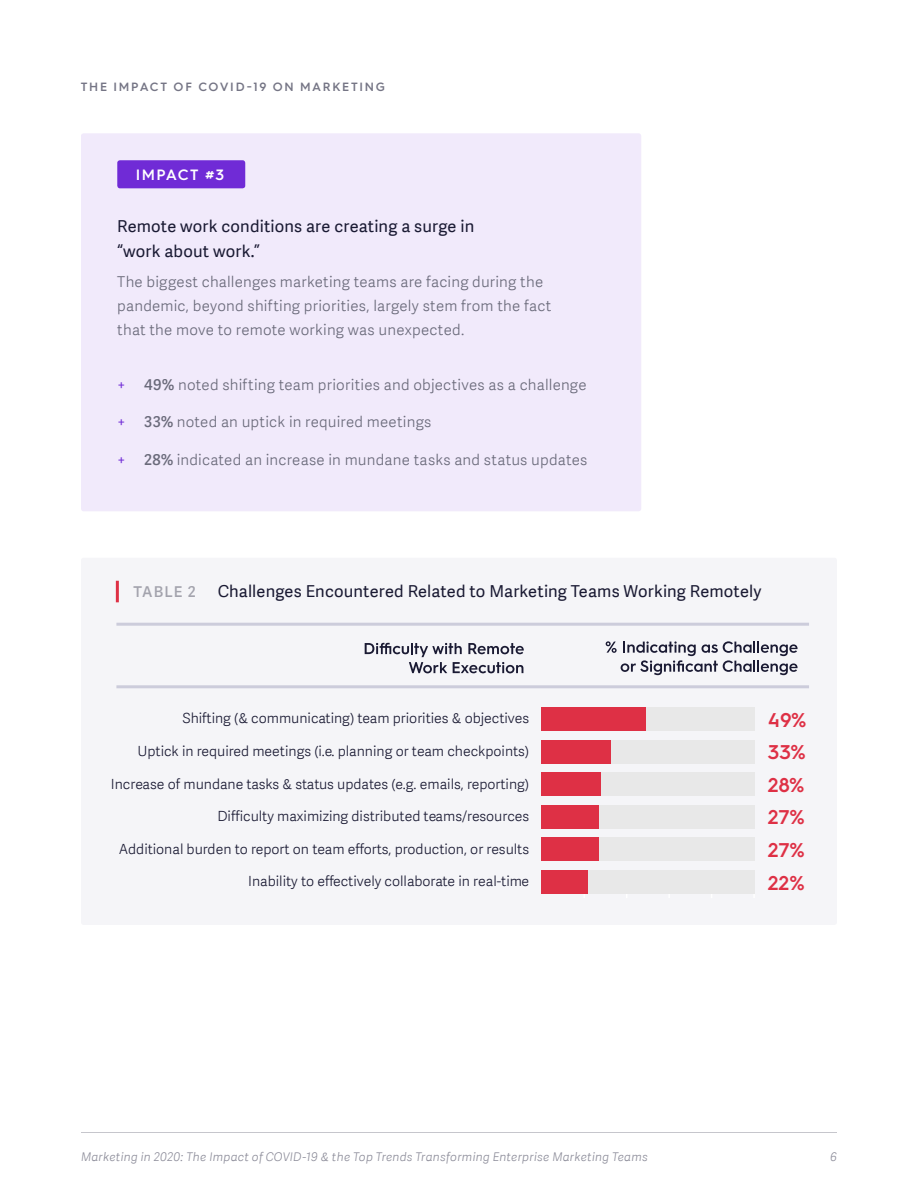
<style>
.page{position:relative;width:918px;height:1188px;background:#fff}
.page>*{position:absolute;margin:0;border:0;box-sizing:border-box;transform-origin:0 0}
.t1{font:600 19.95px/32.5px "Hurme Geometric Sans 3";color:#de3045;text-align:justify}
.t2{font:16.5px/25.5px "Adelle Sans";letter-spacing:.01em;color:#1a1a33}
.t3{font:300 15px/24px "Adelle Sans";letter-spacing:.015em;color:#6a6a7a}
.t4{font:600 15px "Hurme Geometric Sans 3";letter-spacing:.085em;color:#fff}
.t5{font:600 15px "Adelle Sans";letter-spacing:.07em;color:#a3a3ad}
.t6{font:300 14.1px "Adelle Sans";color:#1a1a33}
.t7{font:italic 300 12px "Adelle Sans";letter-spacing:.02em;color:#8c8c99}
.t8{font:600 12px "Hurme Geometric Sans 3";letter-spacing:.14em;color:#757585}
.s1{color:#702bd6}
.s2{font-weight:600}
</style>
<div class="page">
<div style="left:81px;top:558px;width:756px;height:367px;background:#f5f5f8;border-radius:3px"></div>
<div style="left:81px;top:133px;width:560px;height:378px;background:#f1eafb;border-radius:3px"></div>
<div style="left:117px;top:160px;width:128px;height:28px;background:#702bd6;border-radius:3px"></div>
<div style="left:541px;top:707px;width:105px;height:24px;background:#de3045"></div>
<div style="left:541px;top:740px;width:70px;height:23px;background:#de3045"></div>
<div style="left:541px;top:773px;width:60px;height:23px;background:#de3045"></div>
<div style="left:541px;top:805px;width:58px;height:23px;background:#de3045"></div>
<div style="left:541px;top:838px;width:58px;height:23px;background:#de3045"></div>
<div style="left:541px;top:870px;width:47px;height:24px;background:#de3045"></div>
<div style="left:646px;top:707px;width:109px;height:24px;background:#e8e8e8"></div>
<div style="left:611px;top:740px;width:144px;height:23px;background:#e8e8e8"></div>
<div style="left:601px;top:773px;width:154px;height:23px;background:#e8e8e8"></div>
<div style="left:599px;top:805px;width:156px;height:23px;background:#e8e8e8"></div>
<div style="left:599px;top:838px;width:156px;height:23px;background:#e8e8e8"></div>
<div style="left:588px;top:870px;width:167px;height:24px;background:#e8e8e8"></div>
<svg style="left:365px;top:643px;width:159px;height:30px"></svg>
<svg style="left:606px;top:641px;width:192px;height:34px"></svg>
<hr style="left:116px;top:685px;width:693px;height:3px;background:#ccccdb">
<hr style="left:116px;top:623px;width:693px;height:3px;background:#ccccdb">
<hr style="left:116px;top:581px;width:3px;height:21px;background:#de3045">
<hr style="left:81px;top:1132px;width:756px;height:1px;background:#c6c6cc">
<p class="t8" style="left:81px;top:78px;width:306px">THE IMPACT OF COVID-19 ON MARKETING</p>
<p class="t4" style="left:136px;top:164px;width:90px">IMPACT #3</p>
<p class="t2" style="left:117px;top:213px;width:359px">Remote work conditions are creating a surge in “work about work.”</p>
<p class="t3" style="left:117px;top:270px;width:436px">The biggest challenges marketing teams are facing during the pandemic, beyond shifting priorities, largely stem from the fact that the move to remote working was unexpected.</p>
<p class="t3" style="left:117px;top:373px;width:471px"><span class="s1">+</span> <span class="s2">49%</span> noted shifting team priorities and objectives as a challenge</p>
<p class="t3" style="left:117px;top:410px;width:316px"><span class="s1">+</span> <span class="s2">33%</span> noted an uptick in required meetings</p>
<p class="t3" style="left:117px;top:448px;width:472px"><span class="s1">+</span> <span class="s2">28%</span> indicated an increase in mundane tasks and status updates</p>
<p class="t5" style="left:134px;top:583px;width:64px">TABLE 2</p>
<p class="t2" style="left:218px;top:578px;width:545px">Challenges Encountered Related to Marketing Teams Working Remotely</p>
<p class="t6" style="left:182px;top:710px;width:348px">Shifting (&amp; communicating) team priorities &amp; objectives</p>
<p class="t6" style="left:137px;top:743px;width:393px">Uptick in required meetings (i.e. planning or team checkpoints)</p>
<p class="t6" style="left:111px;top:776px;width:420px">Increase of mundane tasks &amp; status updates (e.g. emails, reporting)</p>
<p class="t6" style="left:217px;top:808px;width:313px">Difficulty maximizing distributed teams/resources</p>
<p class="t6" style="left:119px;top:841px;width:412px">Additional burden to report on team efforts, production, or results</p>
<p class="t6" style="left:248px;top:874px;width:282px">Inability to effectively collaborate in real-time</p>
<h1 class="t1" style="left:768px;top:702px;width:40px">49% 33% 28% 27% 27% 22%</h1>
<p class="t7" style="left:81px;top:1150px;width:568px">Marketing in 2020: The Impact of COVID-19 &amp; the Top Trends Transforming Enterprise Marketing Teams</p>
<p class="t7" style="left:830px;top:1150px;width:8px">6</p>
</div>
